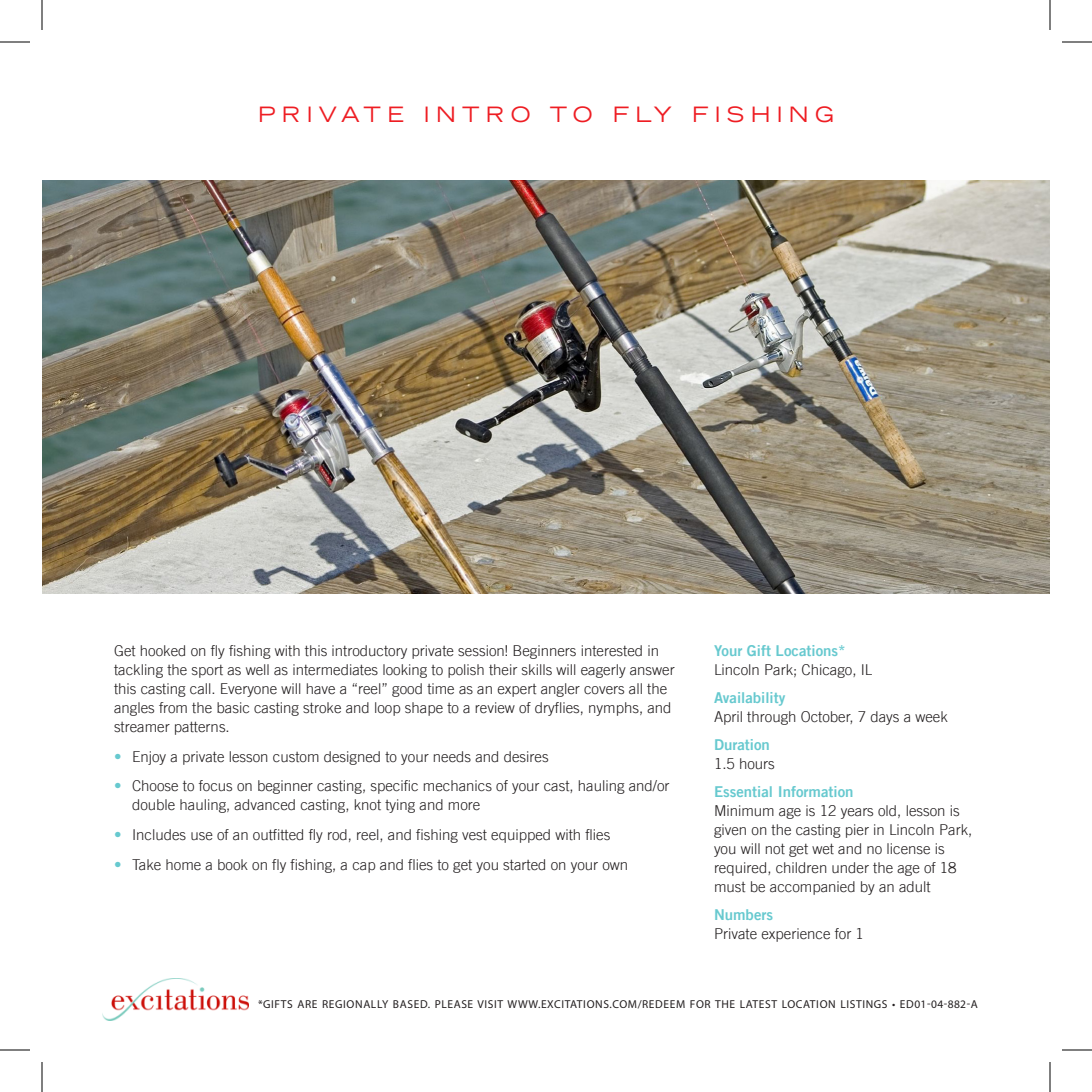
<style>
.page{position:relative;width:1092px;height:1092px;background:#fff}
.page>*{position:absolute;margin:0;border:0;box-sizing:border-box;transform-origin:0 0}
.Head{font:expanded 21px "Trade Gothic LT";letter-spacing:.3em;color:#ee1d23}
.t1{font:300 15px/19px "Trade Gothic LT";color:#231f20}
.t2{font:15px/19px "Trade Gothic LT Bold Two";color:#67c9cf}
.t3{font:11.6px "Myriad Pro";letter-spacing:.055em;color:#231f20}
.s1{color:#67c9cf}
.s2{font-family:"Trade Gothic LT Bold Two";font-weight:400;color:#67c9cf}
.s3{font-family:"Trade Gothic LT";font-weight:300;color:#231f20}
</style>
<div class="page">
<img style="left:102px;top:978px;width:147px;height:42px">
<img style="left:42px;top:180px;width:1008px;height:414px">
<hr style="left:0;top:42px;width:30px;height:1px;background:#000">
<hr style="left:1062px;top:42px;width:30px;height:1px;background:#000">
<hr style="left:0;top:1050px;width:30px;height:1px;background:#000">
<hr style="left:1062px;top:1050px;width:30px;height:1px;background:#000">
<hr style="left:42px;top:0;width:1px;height:30px;background:#000">
<hr style="left:42px;top:1062px;width:1px;height:30px;background:#000">
<hr style="left:1050px;top:0;width:1px;height:30px;background:#000">
<hr style="left:1050px;top:1062px;width:1px;height:30px;background:#000">
<p class="Head" style="left:258px;top:100px;width:577px">PRIVATE I NTRO TO FLY FISHING</p>
<p class="t1" style="left:114px;top:641px;width:562px">Get hooked on fly fishing with this introductory private session! Beginners interested in tackling the sport as well as intermediates looking to polish their skills will eagerly answer this casting call. Everyone will have a “reel” good time as an expert angler covers all the angles from the basic casting stroke and loop shape to a review of dryflies, nymphs, and streamer patterns.</p>
<p class="t1" style="left:114px;top:747px;width:436px"><span class="s1">•</span> Enjoy a private lesson custom designed to your needs and desires</p>
<p class="t1" style="left:132px;top:776px;width:539px;text-indent:-18px"><span class="s1">•</span> Choose to focus on beginner casting, specific mechanics of your cast, hauling and/or double hauling, advanced casting, knot tying and more</p>
<p class="t1" style="left:114px;top:825px;width:498px"><span class="s1">•</span> Includes use of an outfitted fly rod, reel, and fishing vest equipped with flies</p>
<p class="t1" style="left:114px;top:855px;width:516px"><span class="s1">•</span> Take home a book on fly fishing, a cap and flies to get you started on your own</p>
<p class="t1" style="left:714px;top:641px;width:160px"><span class="s2">Your Gift Locations*<br></span>Lincoln Park; Chicago, IL</p>
<p class="t1" style="left:714px;top:688px;width:235px"><span class="s2">Availability<br></span>April through October, 7 days a week</p>
<p class="t2" style="left:714px;top:735px;width:62px">Duration<br><span class="s3">1.5 hours</span></p>
<p class="t1" style="left:714px;top:782px;width:260px"><span class="s2">Essential Information<br></span>Minimum age is 12 years old, lesson is given on the casting pier in Lincoln Park, you will not get wet and no license is required, children under the age of 18 must be accompanied by an adult</p>
<p class="t1" style="left:714px;top:905px;width:151px"><span class="s2">Numbers<br></span>Private experience for 1</p>
<p class="t3" style="left:258px;top:997px;width:393px">*GIFTS ARE REGIONALLY BASED. PLEASE VISIT WWW.EXCITATIONS.COM/REDEEM</p>
<p class="t3" style="left:690px;top:997px;width:289px">FOR THE LATEST LOCATION LISTINGS • ED01-04-882-A</p>
</div>
